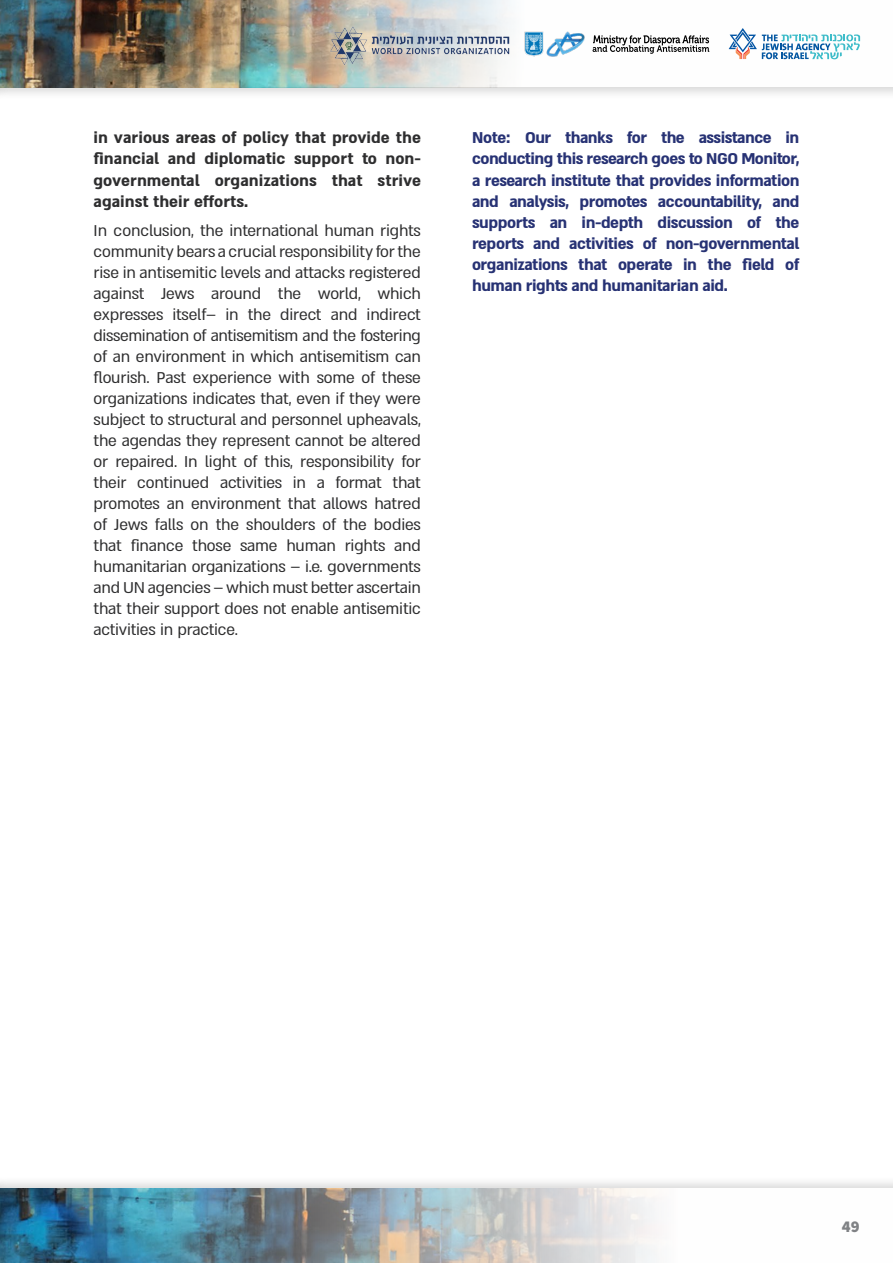
<style>
.page{position:relative;width:893px;height:1263px;background:#fff}
.page>*{position:absolute;margin:0;border:0;box-sizing:border-box;transform-origin:0 0}
.t1{font:18px/21px "Almoni Neue DL4.0 AAA";letter-spacing:-.01em;color:#2e2e2f;text-align:justify}
.t2{font:700 18px/21px "Almoni Neue DL4.0 AAA";letter-spacing:-.025em;color:#273274;text-align:justify}
.t3{font:700 18px/21px "Almoni Neue DL4.0 AAA";color:#2e2e2f;text-align:justify}
.t4{font:200 16.5px "Assistant";color:#808285}
</style>
<div class="page">
<div style="left:0;top:1175px;width:893px;height:88px;background:#000;opacity:.15"></div>
<div style="left:0;top:0;width:893px;height:100px;background:#000;opacity:.15"></div>
<img style="left:0;top:0;width:893px;height:87px">
<img style="left:8px;top:1188px;width:885px;height:75px">
<div style="left:0;top:1175px;width:8px;height:88px;background:#000;opacity:.15"></div>
<hr style="left:0;top:1188px;width:1px;height:75px;background:#fff">
<svg style="left:729px;top:28px;width:131px;height:31px"></svg>
<img style="left:370px;top:31px;width:151px;height:33px">
<img style="left:329px;top:26px;width:41px;height:39px">
<svg style="left:592px;top:35px;width:117px;height:19px"></svg>
<img style="left:516px;top:30px;width:69px;height:27px">
<p class="t3" style="left:94px;top:126px;width:329px">in various areas of policy that provide the financial and diplomatic support to non&shy;governmental organizations that strive against their efforts.</p>
<p class="t1" style="left:94px;top:218px;width:329px">In conclusion, the international human rights community bears a crucial responsibility for the rise in antisemitic levels and attacks registered against Jews around the world, which expresses itself– in the direct and indirect dissemination of antisemitism and the fostering of an environment in which antisemitism can flourish. Past experience with some of these organizations indicates that, even if they were subject to structural and personnel upheavals, the agendas they represent cannot be altered or repaired. In light of this, responsibility for their continued activities in a format that promotes an environment that allows hatred of Jews falls on the shoulders of the bodies that finance those same human rights and humanitarian organizations – i.e. governments and UN agencies – which must better ascertain that their support does not enable antisemitic activities in practice.</p>
<p class="t2" style="left:472px;top:126px;width:329px">Note: Our thanks for the assistance in conducting this research goes to NGO Monitor, a research institute that provides information and analysis, promotes accountability, and supports an in-depth discussion of the reports and activities of non-governmental organizations that operate in the field of human rights and humanitarian aid.</p>
<p class="t4" style="left:842px;top:1215px;width:19px">49</p>
</div>
